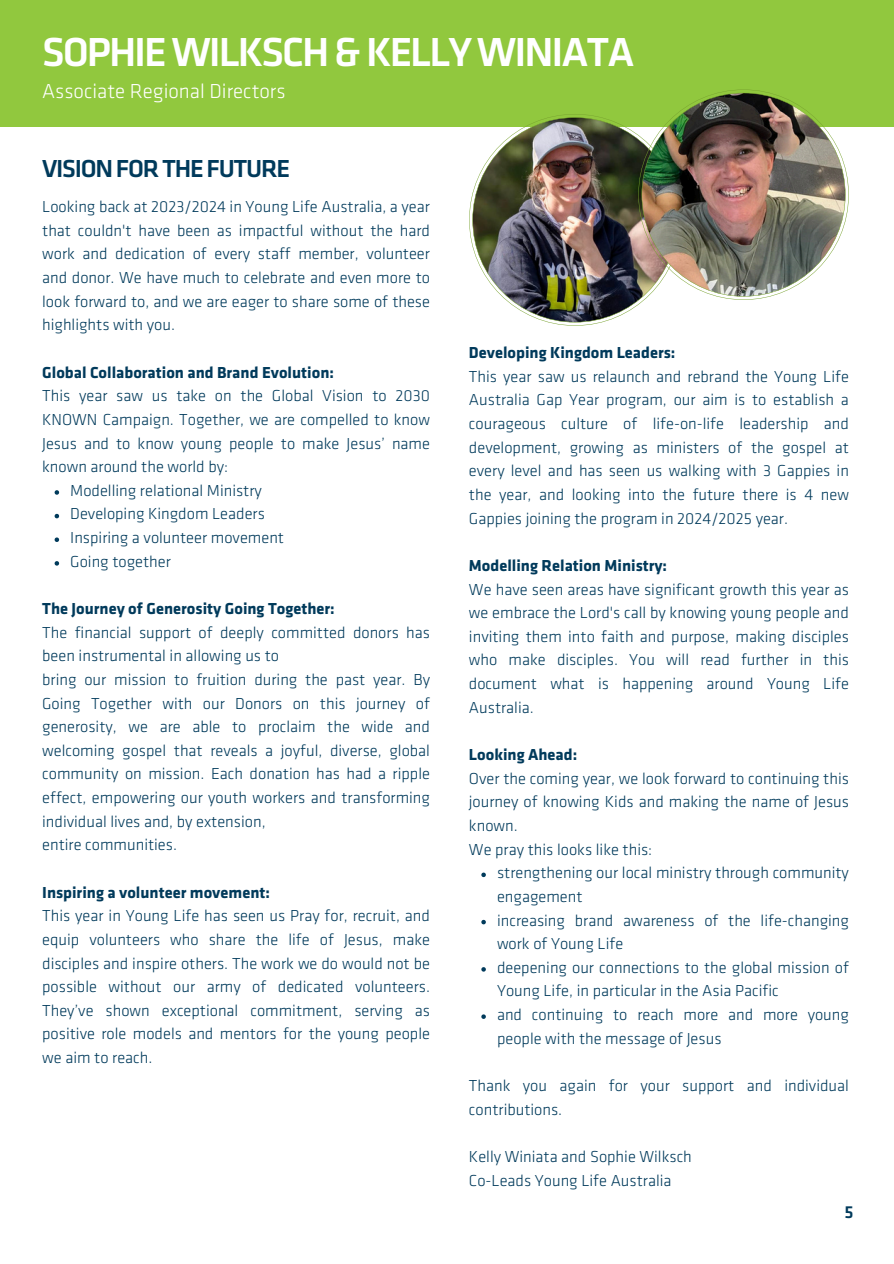
<style>
.page{position:relative;width:894px;height:1264px;background:#fff}
.page>*{position:absolute;margin:0;border:0;box-sizing:border-box;transform-origin:0 0}
.t1{font:500 42px "Klavika";letter-spacing:-.05em;color:#fff}
.t2{font:500 25.5px "Klavika";letter-spacing:-.05em;color:#003a5b}
.t3{font:300 21px "Klavika";color:#fff}
.t4{font:500 18px "Klavika";color:#003a5b}
.t5{font:300 16.5px/23.7px "Klavika";color:#003a5b;text-align:justify}
.t6{font:700 16.5px "Klavika";color:#003a5b}
</style>
<div class="page">
<div style="left:0;top:0;width:893px;height:127px;background:#91c83e"></div>
<svg style="left:481px;top:872px;width:4px;height:5px"></svg>
<svg style="left:481px;top:919px;width:4px;height:5px"></svg>
<svg style="left:481px;top:967px;width:4px;height:4px"></svg>
<svg style="left:481px;top:1014px;width:4px;height:4px"></svg>
<img style="left:469px;top:89px;width:379px;height:237px">
<svg style="left:55px;top:490px;width:4px;height:4px"></svg>
<svg style="left:55px;top:514px;width:4px;height:4px"></svg>
<svg style="left:55px;top:537px;width:4px;height:5px"></svg>
<svg style="left:55px;top:561px;width:4px;height:4px"></svg>
<p class="t1" style="left:42px;top:34px;width:593px">SOPHIE WILKSCH &amp; KELLY WINIATA</p>
<p class="t3" style="left:42px;top:83px;width:245px">Associate Regional Directors</p>
<p class="t2" style="left:42px;top:157px;width:249px">VISION FOR THE FUTURE</p>
<p class="t5" style="left:42px;top:196px;width:389px">Looking back at 2023/2024 in Young Life Australia, a year that couldn't have been as impactful without the hard work and dedication of every staff member, volunteer and donor. We have much to celebrate and even more to look forward to, and we are eager to share some of these highlights with you.</p>
<p class="t6" style="left:42px;top:365px;width:293px">Global Collaboration and Brand Evolution:</p>
<p class="t5" style="left:42px;top:385px;width:389px">This year saw us take on the Global Vision to 2030<br>KNOWN Campaign. Together, we are compelled to know Jesus and to know young people to make Jesus’ name known around the world by:</p>
<p class="t5" style="left:70px;top:480px;width:193px">Modelling relational Ministry</p>
<p class="t5" style="left:70px;top:503px;width:196px">Developing Kingdom Leaders</p>
<p class="t5" style="left:70px;top:527px;width:215px">Inspiring a volunteer movement</p>
<p class="t5" style="left:70px;top:550px;width:102px">Going together</p>
<p class="t6" style="left:42px;top:601px;width:294px">The Journey of Generosity Going Together:</p>
<p class="t5" style="left:42px;top:621px;width:389px">The financial support of deeply committed donors has been instrumental in allowing us to</p>
<p class="t5" style="left:42px;top:669px;width:389px">bring our mission to fruition during the past year. By Going Together with our Donors on this journey of generosity, we are able to proclaim the wide and welcoming gospel that reveals a joyful, diverse, global community on mission. Each donation has had a ripple effect, empowering our youth workers and transforming individual lives and, by extension,</p>
<p class="t5" style="left:42px;top:834px;width:136px">entire communities.</p>
<p class="t6" style="left:42px;top:885px;width:229px">Inspiring a volunteer movement:</p>
<p class="t5" style="left:42px;top:905px;width:389px">This year in Young Life has seen us Pray for, recruit, and equip volunteers who share the life of Jesus, make disciples and inspire others. The work we do would not be possible without our army of dedicated volunteers.<br>They’ve shown exceptional commitment, serving as positive role models and mentors for the young people we aim to reach.</p>
<p class="t6" style="left:469px;top:346px;width:208px">Developing Kingdom Leaders:</p>
<p class="t5" style="left:469px;top:366px;width:381px">This year saw us relaunch and rebrand the Young Life Australia Gap Year program, our aim is to establish a courageous culture of life-on-life leadership and development, growing as ministers of the gospel at every level and has seen us walking with 3 Gappies in the year, and looking into the future there is 4 new Gappies joining the program in 2024/2025 year.</p>
<h2 class="t6" style="left:469px;top:558px;width:200px">Modelling Relation Ministry:</h2>
<p class="t5" style="left:469px;top:578px;width:381px">We have seen areas have significant growth this year as we embrace the Lord's call by knowing young people and inviting them into faith and purpose, making disciples who make disciples. You will read further in this document what is happening around Young Life Australia.</p>
<p class="t6" style="left:469px;top:747px;width:110px">Looking Ahead:</p>
<p class="t5" style="left:469px;top:767px;width:381px">Over the coming year, we look forward to continuing this journey of knowing Kids and making the name of Jesus known.</p>
<p class="t5" style="left:469px;top:838px;width:185px">We pray this looks like this:</p>
<p class="t5" style="left:497px;top:862px;width:353px">strengthening our local ministry through community engagement</p>
<p class="t5" style="left:497px;top:909px;width:353px">increasing brand awareness of the life-changing work of Young Life</p>
<p class="t5" style="left:497px;top:956px;width:353px">deepening our connections to the global mission of<br>Young Life, in particular in the Asia Pacific</p>
<p class="t5" style="left:497px;top:1004px;width:353px">and continuing to reach more and more young people with the message of Jesus</p>
<p class="t5" style="left:469px;top:1074px;width:381px">Thank you again for your support and individual contributions.</p>
<p class="t5" style="left:469px;top:1145px;width:224px">Kelly Winiata and Sophie Wilksch</p>
<p class="t5" style="left:469px;top:1169px;width:204px">Co-Leads Young Life Australia</p>
<p class="t4" style="left:844px;top:1204px;width:11px">5</p>
</div>
